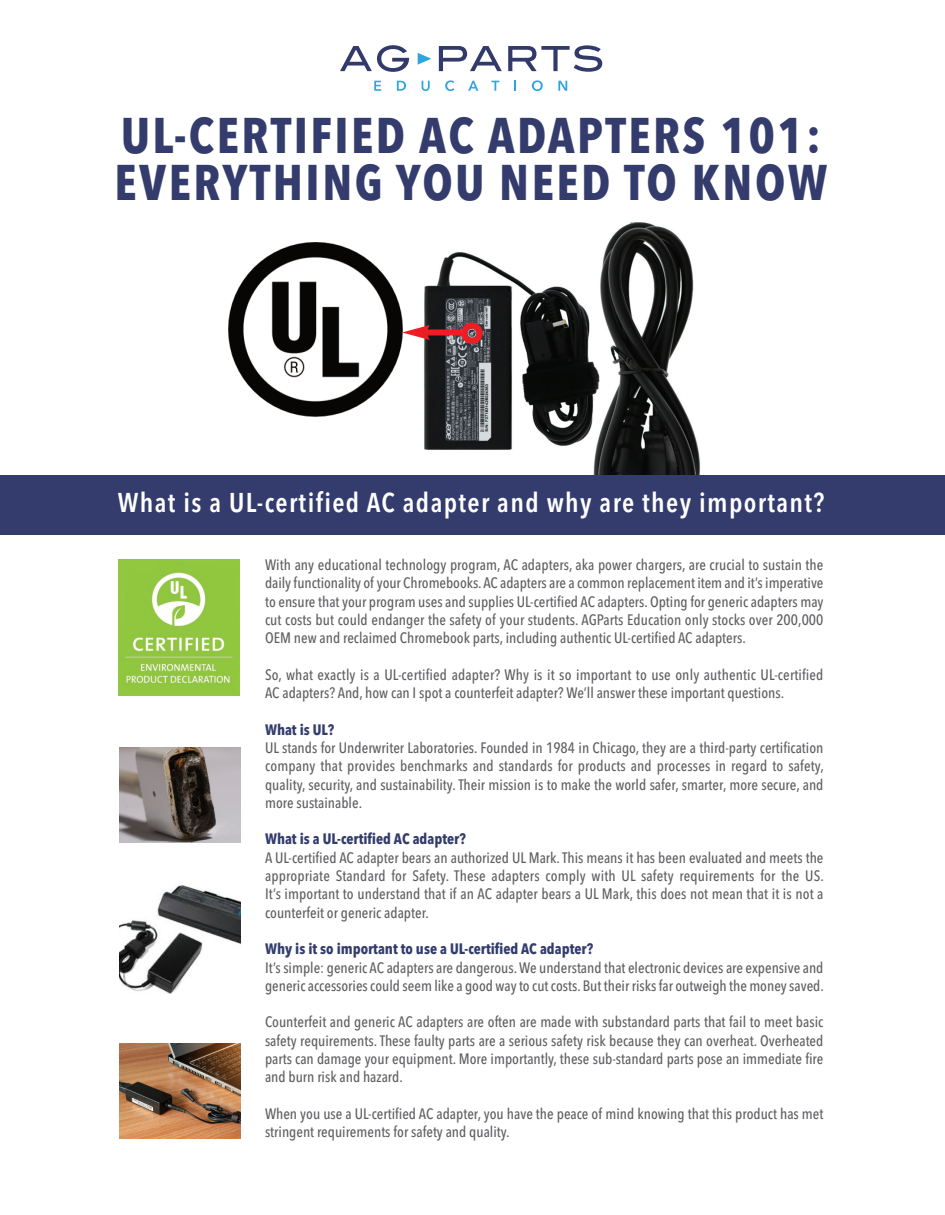
<style>
.page{position:relative;width:945px;height:1215px;background:#fff}
.page>*{position:absolute;margin:0;border:0;box-sizing:border-box;transform-origin:0 0}
.t1{font:700 49.65px/46.3px "Avenir Next Condensed";letter-spacing:.05em;color:#333c6c}
.t2{font:600 27px "Avenir Next Condensed";letter-spacing:.05em;color:#fff}
.t3{font:500 15px/18.3px "Avenir Next Condensed";color:#5f5f62;text-align:justify}
.t4{font:700 15px "Avenir Next Condensed";color:#333c6c}
</style>
<div class="page">
<img style="left:424px;top:222px;width:276px;height:253px">
<div style="left:0;top:475px;width:945px;height:60px;background:#333c6c"></div>
<img style="left:119px;top:560px;width:120px;height:136px">
<img style="left:119px;top:748px;width:122px;height:94px">
<img style="left:119px;top:885px;width:122px;height:108px">
<svg style="left:340px;top:45px;width:69px;height:27px"></svg>
<svg style="left:439px;top:46px;width:63px;height:25px"></svg>
<svg style="left:508px;top:45px;width:94px;height:27px"></svg>
<svg style="left:418px;top:53px;width:13px;height:12px"></svg>
<svg style="left:374px;top:81px;width:7px;height:10px"></svg>
<svg style="left:397px;top:81px;width:9px;height:10px"></svg>
<svg style="left:422px;top:81px;width:8px;height:10px"></svg>
<svg style="left:445px;top:80px;width:10px;height:11px"></svg>
<svg style="left:468px;top:81px;width:10px;height:10px"></svg>
<svg style="left:491px;top:81px;width:8px;height:10px"></svg>
<svg style="left:514px;top:81px;width:2px;height:10px"></svg>
<svg style="left:532px;top:80px;width:11px;height:11px"></svg>
<svg style="left:558px;top:81px;width:9px;height:10px"></svg>
<img style="left:229px;top:243px;width:173px;height:173px">
<svg style="left:461px;top:323px;width:22px;height:21px"></svg>
<div style="left:425px;top:329px;width:36px;height:6px;background:#ee1d23"></div>
<svg style="left:402px;top:325px;width:28px;height:15px"></svg>
<img style="left:119px;top:1044px;width:122px;height:95px">
<h1 class="t1" style="left:114px;top:112px;width:715px">UL-CERTIFIED AC ADAPTERS 101:<br>EVERYTHING YOU NEED TO KNOW</h1>
<h2 class="t2" style="left:118px;top:480px;width:708px">What is a UL-certified AC adapter and why are they important?</h2>
<p class="t3" style="left:265px;top:556px;width:560px">With any educational technology program, AC adapters, aka power chargers, are crucial to sustain the daily functionality of your Chromebooks.AC adapters are a common replacement item and it’s imperative to ensure that your program uses and supplies UL-certified AC adapters.Opting for generic adapters may cut costs but could endanger the safety of your students. AGParts Education only stocks over 200,000<br>OEM new and reclaimed Chromebook parts, including authentic UL-certified AC adapters.</p>
<p class="t3" style="left:265px;top:665px;width:560px">So, what exactly is a UL-certified adapter? Why is it so important to use only authentic UL-certified<br>AC adapters? And, how can I spot a counterfeit adapter? We’ll answer these important questions.</p>
<p class="t4" style="left:265px;top:720px;width:71px">What is UL?</p>
<p class="t3" style="left:265px;top:739px;width:560px">UL stands for Underwriter Laboratories. Founded in 1984 in Chicago, they are a third-party certification company that provides benchmarks and standards for products and processes in regard to safety, quality, security, and sustainability. Their mission is to make the world safer, smarter, more secure, and more sustainable.</p>
<p class="t4" style="left:265px;top:830px;width:202px">What is a UL-certified AC adapter?</p>
<p class="t3" style="left:265px;top:848px;width:560px">A UL-certified AC adapter bears an authorized UL Mark.This means it has been evaluated and meets the appropriate Standard for Safety. These adapters comply with UL safety requirements for the US.<br>It’s important to understand that if an AC adapter bears a UL Mark, this does not mean that it is not a counterfeit or generic adapter.</p>
<p class="t4" style="left:265px;top:940px;width:330px">Why is it so important to use a UL-certified AC adapter?</p>
<p class="t3" style="left:265px;top:958px;width:560px">It’s simple: generic AC adapters are dangerous.We understand that electronic devices are expensive and generic accessories could seem like a good way to cut costs. But their risks far outweigh the money saved.</p>
<p class="t3" style="left:265px;top:1013px;width:560px">Counterfeit and generic AC adapters are often are made with substandard parts that fail to meet basic safety requirements. These faulty parts are a serious safety risk because they can overheat. Overheated parts can damage your equipment. More importantly, these sub-standard parts pose an immediate fire and burn risk and hazard.</p>
<p class="t3" style="left:265px;top:1105px;width:560px">When you use a UL-certified AC adapter, you have the peace of mind knowing that this product has met stringent requirements for safety and quality.</p>
</div>
